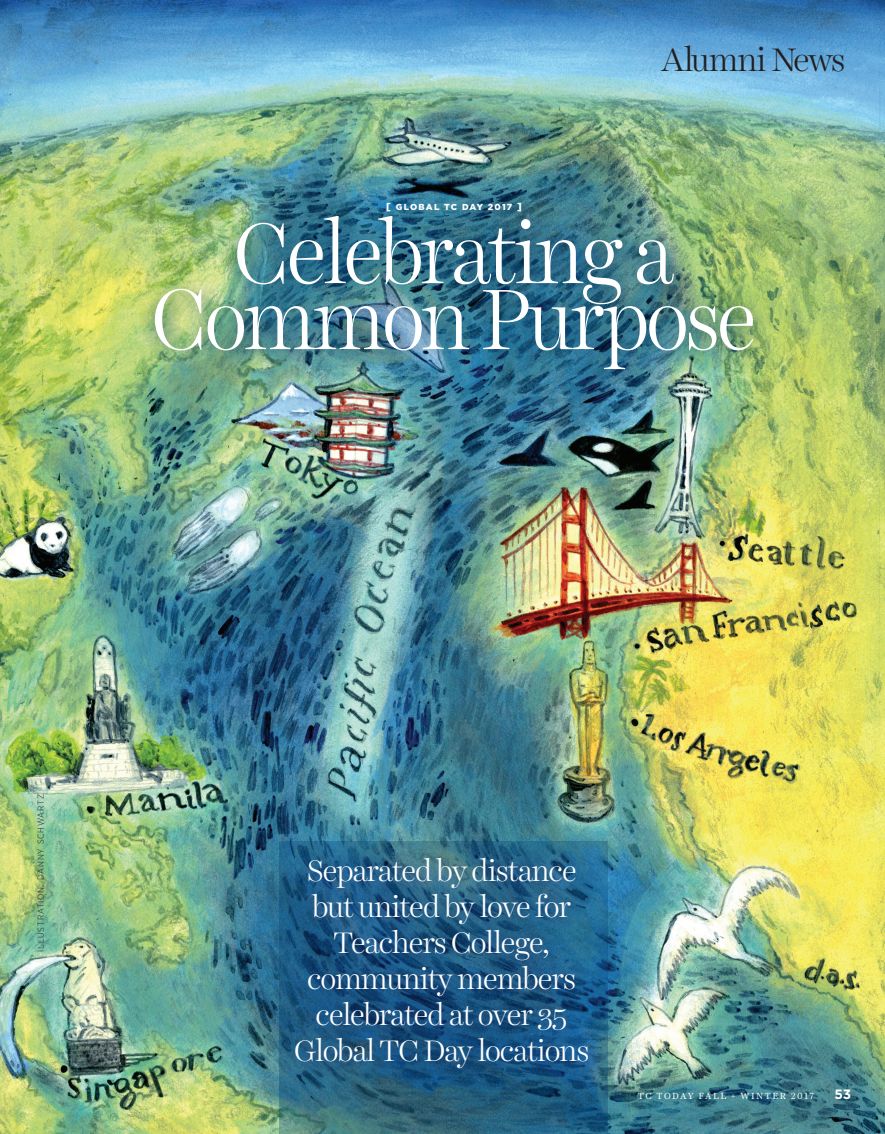
<style>
.page{position:relative;width:885px;height:1134px;background:#fff}
.page>*{position:absolute;margin:0;border:0;box-sizing:border-box;transform-origin:0 0}
.t1{font:300 87px "Harriet Display";letter-spacing:-.03em;color:#fff;scale:.93 1}
.t2{font:300 33px "Harriet Display";letter-spacing:-.035em;color:#231f20}
.t3{font:300 30px "Harriet Display";letter-spacing:-.03em;color:#fff}
.t4{font:700 13.5px "Gotham";color:#fff}
.t5{font:9px "Harriet Text";letter-spacing:.16em;color:#fff}
.t6{font:300 8.7px "Gotham Narrow";letter-spacing:.1em;color:#231f20}
.t7{font:900 8.7px "Gotham";letter-spacing:.14em;color:#fff}
.s1{font-size:10.2px}
</style>
<div class="page">
<img style="left:0;top:0;width:884px;height:1134px">
<div style="left:138px;top:187px;width:637px;height:205px;background:#003d71;opacity:.55"></div>
<svg style="left:279px;top:1089px;width:328px;height:45px;background:#2d6479"></svg>
<div style="left:278px;top:841px;width:331px;height:248px;background:#253f8e;opacity:.55"></div>
<p class="t2" style="left:661px;top:37px;width:185px">Alumni News</p>
<p class="t7" style="left:386px;top:201px;width:137px"><span class="s1">[</span> GLOBAL TC DAY 2017 <span class="s1">]</span></p>
<p class="t1" style="left:234px;top:192px;width:475px">Celebrating a</p>
<p class="t1" style="left:151px;top:258px;width:652px">Common Purpose</p>
<p class="t6" style="left:35px;top:952px;width:159px;rotate:-90deg">ILLUSTRATION: DANNY SCHWARTZ</p>
<p class="t3" style="left:307px;top:850px;width:271px">Separated by distance</p>
<p class="t3" style="left:312px;top:886px;width:260px">but united by love for</p>
<p class="t3" style="left:333px;top:922px;width:218px">Teachers College,</p>
<p class="t3" style="left:307px;top:958px;width:270px">community members</p>
<p class="t3" style="left:316px;top:994px;width:253px">celebrated at over 35</p>
<p class="t3" style="left:294px;top:1030px;width:296px">Global TC Day locations</p>
<p class="t5" style="left:637px;top:1090px;width:177px">TC TODAY FALL + WINTER 2017</p>
<p class="t4" style="left:834px;top:1085px;width:18px">53</p>
</div>
